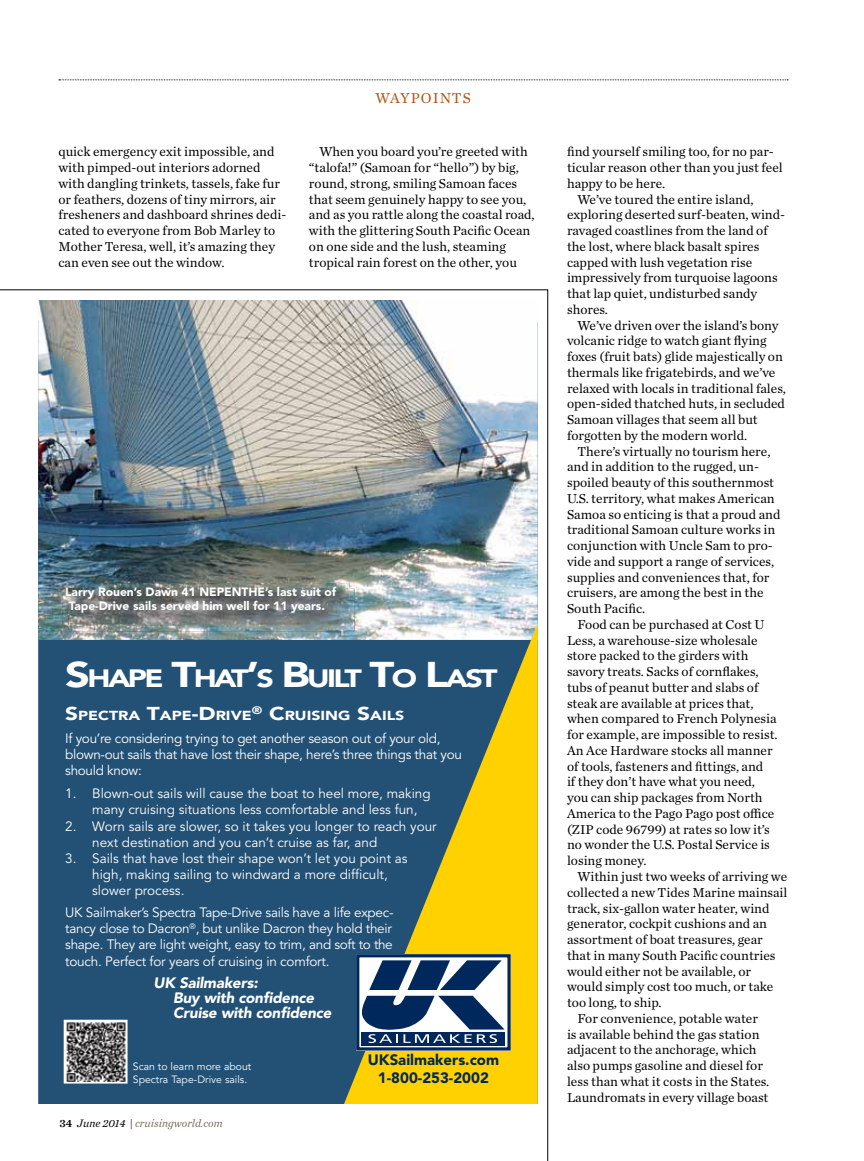
<style>
.page{position:relative;width:864px;height:1161px;background:#fff}
.page>*{position:absolute;margin:0;border:0;box-sizing:border-box;transform-origin:0 0}
.t1{font:900 24.9px "Avenir";letter-spacing:-.085em;color:#fff;scale:1.22 1}
.t2{font:italic 900 15px/15px "Avenir";letter-spacing:-.01em;color:#fff}
.t3{font:900 15px/18px "Avenir";color:#00285d;text-align:center}
.t4{font:15px "Chronicle Text G1";letter-spacing:.065em;color:#b45314}
.t5{font:13.5px/15.8px "Chronicle Text G1";color:#000}
.t6{font:13.5px/16.2px "Avenir";color:#fff}
.t7{font:13.5px/16.2px "Avenir";letter-spacing:-.02em;color:#fff}
.t8{font:900 13.05px "Avenir";color:#fff;scale:1.22 1}
.t9{font:900 12px/14.4px "Avenir";color:#fff}
.t10{font:italic 11.25px "Chronicle Text G1";color:#776c57}
.t11{font:10.5px/12.6px "Avenir";color:#fff}
.s1{font-size:35.55px}
.s2{font-size:18.6px}
.s3{font-family:"Chronicle Text G1 Semi";font-style:normal;color:#000}
.s4{color:#000}
</style>
<div class="page">
<svg style="left:59px;top:79px;width:729px;height:1px"></svg>
<img style="left:0;top:289px;width:548px;height:872px">
<p class="t4" style="left:375px;top:87px;width:97px">WAYPOI NTS</p>
<p class="t5" style="left:59px;top:143px;width:229px">quick emergency exit impossible, and with pimped-out interiors adorned with dangling trinkets, tassels, fake fur or feathers, dozens of tiny mirrors, air fresheners and dashboard shrines dedi&shy;cated to everyone from Bob Marley to Mother Teresa, well, it’s amazing they can even see out the window.</p>
<p class="t5" style="left:309px;top:143px;width:227px;text-indent:11px">When you board you’re greeted with “talofa!” (Samoan for “hello”) by big, round, strong, smiling Samoan faces that seem genuinely happy to see you, and as you rattle along the coastal road, with the glittering South Pacific Ocean on one side and the lush, steaming tropical rain forest on the other, you</p>
<p class="t9" style="left:65px;top:585px;width:273px">Larry Rouen’s Dawn 41 NEPENTHE’s last suit of<br>Tape-Drive sails served him well for 11 years.</p>
<h1 class="t1" style="left:65px;top:664px;width:356px"><span class="s1">S</span>HAPE <span class="s1">T</span>HAT<span class="s1">’</span>S <span class="s1">B</span>UILT <span class="s1">T</span>O <span class="s1">L</span>AST</h1>
<p class="t8" style="left:65px;top:708px;width:280px"><span class="s2">S</span>PECTRA <span class="s2">T</span>APE<span class="s2">-D</span>RIVE<sup>®</sup> <span class="s2">C</span>RUISING <span class="s2">S</span>AILS</p>
<p class="t7" style="left:65px;top:732px;width:398px">If you’re considering trying to get another season out of your old, blown-out sails that have lost their shape, here’s three things that you should know:</p>
<p class="t6" style="left:92px;top:787px;width:340px;text-indent:-27px">1. Blown-out sails will cause the boat to heel more, making many cruising situations less comfortable and less fun,</p>
<p class="t6" style="left:92px;top:819px;width:346px;text-indent:-27px">2. Worn sails are slower, so it takes you longer to reach your next destination and you can’t cruise as far, and</p>
<p class="t6" style="left:92px;top:852px;width:317px;text-indent:-27px">3. Sails that have lost their shape won’t let you point as high, making sailing to windward a more difficult, slower process.</p>
<p class="t6" style="left:65px;top:905px;width:330px;text-align:justify">UK Sailmaker’s Spectra Tape-Drive sails have a life expec&shy;tancy close to Dacron<sup>®</sup>, but unlike Dacron they hold their shape. They are light weight, easy to trim, and soft to the touch. Perfect for years of cruising in comfort.</p>
<p class="t2" style="left:173px;top:977px;width:160px;text-indent:-20px">UK Sailmakers:<br>Buy with confidence<br>Cruise with confidence</p>
<p class="t11" style="left:133px;top:1062px;width:120px">Scan to learn more about<br>Spectra Tape-Drive sails.</p>
<p class="t10" style="left:59px;top:1115px;width:165px"><span class="s3">34</span> <span class="s4">June 2014 |</span> cruisingworld.com</p>
<p class="t3" style="left:368px;top:1052px;width:133px">UKSailmakers.com<br>1-800-253-2002</p>
<p class="t5" style="left:567px;top:143px;width:208px">find yourself smiling too, for no par-</p>
<p class="t5" style="left:567px;top:159px;width:217px">ticular reason other than you just feel</p>
<p class="t5" style="left:567px;top:175px;width:100px">happy to be here.</p>
<p class="t5" style="left:578px;top:190px;width:178px">We’ve toured the entire island,</p>
<p class="t5" style="left:567px;top:206px;width:220px">exploring deserted surf-beaten, wind-</p>
<p class="t5" style="left:567px;top:222px;width:202px">ravaged coastlines from the land of</p>
<p class="t5" style="left:567px;top:238px;width:194px">the lost, where black basalt spires</p>
<p class="t5" style="left:567px;top:253px;width:187px">capped with lush vegetation rise</p>
<p class="t5" style="left:567px;top:269px;width:212px">impressively from turquoise lagoons</p>
<p class="t5" style="left:567px;top:285px;width:192px">that lap quiet, undisturbed sandy</p>
<p class="t5" style="left:567px;top:301px;width:43px">shores.</p>
<p class="t5" style="left:578px;top:316px;width:203px">We’ve driven over the island’s bony</p>
<p class="t5" style="left:567px;top:332px;width:201px">volcanic ridge to watch giant flying</p>
<p class="t5" style="left:567px;top:348px;width:217px">foxes (fruit bats) glide majestically on</p>
<p class="t5" style="left:567px;top:364px;width:210px">thermals like frigatebirds, and we’ve</p>
<p class="t5" style="left:567px;top:379px;width:220px">relaxed with locals in traditional fales,</p>
<p class="t5" style="left:567px;top:395px;width:220px">open-sided thatched huts, in secluded</p>
<p class="t5" style="left:567px;top:411px;width:192px">Samoan villages that seem all but</p>
<p class="t5" style="left:567px;top:427px;width:182px">forgotten by the modern world.</p>
<p class="t5" style="left:578px;top:443px;width:195px">There’s virtually no tourism here,</p>
<p class="t5" style="left:567px;top:458px;width:194px">and in addition to the rugged, un-</p>
<p class="t5" style="left:567px;top:474px;width:209px">spoiled beauty of this southernmost</p>
<p class="t5" style="left:567px;top:490px;width:209px">U.S. territory, what makes American</p>
<p class="t5" style="left:567px;top:506px;width:215px">Samoa so enticing is that a proud and</p>
<p class="t5" style="left:567px;top:521px;width:210px">traditional Samoan culture works in</p>
<p class="t5" style="left:567px;top:537px;width:207px">conjunction with Uncle Sam to pro-</p>
<p class="t5" style="left:567px;top:553px;width:209px">vide and support a range of services,</p>
<p class="t5" style="left:567px;top:569px;width:204px">supplies and conveniences that, for</p>
<p class="t5" style="left:567px;top:584px;width:198px">cruisers, are among the best in the</p>
<p class="t5" style="left:567px;top:600px;width:80px">South Pacific.</p>
<p class="t5" style="left:578px;top:616px;width:188px">Food can be purchased at Cost U</p>
<p class="t5" style="left:567px;top:632px;width:192px">Less, a warehouse-size wholesale</p>
<p class="t5" style="left:567px;top:647px;width:183px">store packed to the girders with</p>
<p class="t5" style="left:567px;top:663px;width:193px">savory treats. Sacks of cornflakes,</p>
<p class="t5" style="left:567px;top:679px;width:193px">tubs of peanut butter and slabs of</p>
<p class="t5" style="left:567px;top:695px;width:188px">steak are available at prices that,</p>
<p class="t5" style="left:567px;top:710px;width:211px">when compared to French Polynesia</p>
<p class="t5" style="left:567px;top:726px;width:212px">for example, are impossible to resist.</p>
<p class="t5" style="left:567px;top:742px;width:207px">An Ace Hardware stocks all manner</p>
<p class="t5" style="left:567px;top:758px;width:198px">of tools, fasteners and fittings, and</p>
<p class="t5" style="left:567px;top:773px;width:190px">if they don’t have what you need,</p>
<p class="t5" style="left:567px;top:789px;width:197px">you can ship packages from North</p>
<p class="t5" style="left:567px;top:805px;width:209px">America to the Pago Pago post office</p>
<p class="t5" style="left:567px;top:821px;width:204px">(ZIP code 96799) at rates so low it’s</p>
<p class="t5" style="left:567px;top:836px;width:204px">no wonder the U.S. Postal Service is</p>
<p class="t5" style="left:567px;top:852px;width:81px">losing money.</p>
<p class="t5" style="left:578px;top:868px;width:211px">Within just two weeks of arriving we</p>
<p class="t5" style="left:567px;top:884px;width:222px">collected a new Tides Marine mainsail</p>
<p class="t5" style="left:567px;top:899px;width:204px">track, six-gallon water heater, wind</p>
<p class="t5" style="left:567px;top:915px;width:202px">generator, cockpit cushions and an</p>
<p class="t5" style="left:567px;top:931px;width:197px">assortment of boat treasures, gear</p>
<p class="t5" style="left:567px;top:947px;width:210px">that in many South Pacific countries</p>
<p class="t5" style="left:567px;top:962px;width:186px">would either not be available, or</p>
<p class="t5" style="left:567px;top:978px;width:208px">would simply cost too much, or take</p>
<p class="t5" style="left:567px;top:994px;width:96px">too long, to ship.</p>
<p class="t5" style="left:578px;top:1010px;width:182px">For convenience, potable water</p>
<p class="t5" style="left:567px;top:1025px;width:194px">is available behind the gas station</p>
<p class="t5" style="left:567px;top:1041px;width:191px">adjacent to the anchorage, which</p>
<p class="t5" style="left:567px;top:1057px;width:198px">also pumps gasoline and diesel for</p>
<p class="t5" style="left:567px;top:1073px;width:204px">less than what it costs in the States.</p>
<p class="t5" style="left:567px;top:1088px;width:203px">Laundromats in every village boast</p>
</div>
